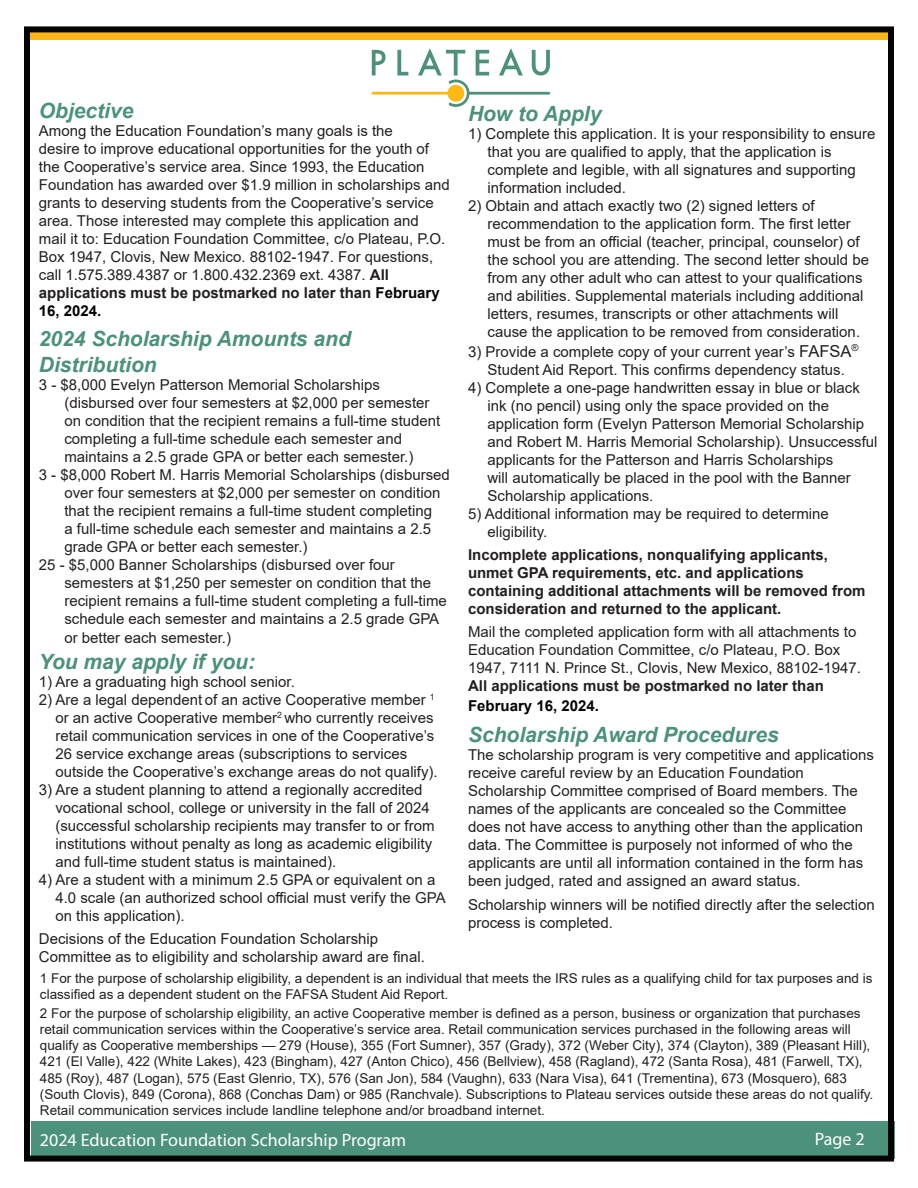
<style>
.page{position:relative;width:918px;height:1188px;background:#fff}
.page>*{position:absolute;margin:0;border:0;box-sizing:border-box;transform-origin:0 0}
.t1{font:italic 700 21px/25.2px "Arial";color:#4b917c}
.t2{font:18px "Myriad Pro";color:#fff}
.t3{font:15px/18px "Arial";color:#231f20}
.t4{font:700 15px/18px "Arial";color:#231f20}
.t5{font:700 15px "Arial";color:#040503}
.t6{font:13.5px/16.2px "Arial";color:#231f20}
.s1{font-weight:700}
.s2{font-weight:700;color:#040503}
.s3{font-size:16.5px}
</style>
<div class="page">
<div style="left:31px;top:1121px;width:864px;height:38px;background:#4b917c"></div>
<svg style="left:371px;top:48px;width:179px;height:59px"></svg>
<div style="left:29px;top:30px;width:864px;height:10px;background:#fcb619"></div>
<div style="left:24px;top:26px;width:870px;height:1136px;border:6px solid #040503"></div>
<p class="t1" style="left:39px;top:98px;width:96px">Objective</p>
<p class="t3" style="left:39px;top:121px;width:413px">Among the Education Foundation’s many goals is the<br>desire to improve educational opportunities for the youth of the Cooperative’s service area. Since 1993, the Education Foundation has awarded over $1.9 million in scholarships and grants to deserving students from the Cooperative’s service area. Those interested may complete this application and mail it to: Education Foundation Committee, c/o Plateau, P.O.<br>Box 1947, Clovis, New Mexico. 88102-1947. For questions, call 1.575.389.4387 or 1.800.432.2369 ext. 4387. <span class="s1">All applications must be postmarked no later than</span> <span class="s2">February 16, 2024.</span></p>
<p class="t1" style="left:39px;top:327px;width:313px">2024 Scholarship Amounts and<br>Distribution</p>
<p class="t3" style="left:64px;top:375px;width:378px;text-indent:-25px">3 - $8,000 Evelyn Patterson Memorial Scholarships (disbursed over four semesters at $2,000 per semester on condition that the recipient remains a full-time student completing a full-time schedule each semester and maintains a 2.5 grade GPA or better each semester.)</p>
<p class="t3" style="left:64px;top:465px;width:387px;text-indent:-25px">3 - $8,000 Robert M. Harris Memorial Scholarships (disbursed over four semesters at $2,000 per semester on condition that the recipient remains a full-time student completing<br>a full-time schedule each semester and maintains a 2.5 grade GPA or better each semester.)</p>
<p class="t3" style="left:64px;top:555px;width:384px;text-indent:-25px">25 - $5,000 Banner Scholarships (disbursed over four semesters at $1,250 per semester on condition that the recipient remains a full-time student completing a full-time schedule each semester and maintains a 2.5 grade GPA</p>
<p class="t3" style="left:64px;top:629px;width:168px">or better each semester.)</p>
<p class="t1" style="left:39px;top:649px;width:218px">You may apply if you:</p>
<p class="t3" style="left:39px;top:672px;width:258px">1) Are a graduating high school senior.</p>
<p class="t3" style="left:55px;top:690px;width:384px;text-indent:-16px">2) Are a legal dependent of an active Cooperative member <sup>1 </sup>or an active Cooperative member<sup>2</sup> who currently receives retail communication services in one of the Cooperative’s 26 service exchange areas (subscriptions to services outside the Cooperative’s exchange areas do not qualify).</p>
<p class="t3" style="left:55px;top:780px;width:381px;text-indent:-16px">3) Are a student planning to attend a regionally accredited vocational school, college or university in the fall of 2024 (successful scholarship recipients may transfer to or from institutions without penalty as long as academic eligibility and full-time student status is maintained).</p>
<p class="t3" style="left:55px;top:870px;width:392px;text-indent:-16px">4) Are a student with a minimum 2.5 GPA or equivalent on a<br>4.0 scale (an authorized school official must verify the GPA on this application).</p>
<p class="t3" style="left:39px;top:930px;width:387px">Decisions of the Education Foundation Scholarship<br>Committee as to eligibility and scholarship award are final.</p>
<p class="t1" style="left:468px;top:101px;width:135px">How to Apply</p>
<p class="t3" style="left:488px;top:124px;width:390px;text-indent:-20px">1) Complete this application. It is your responsibility to ensure that you are qualified to apply, that the application is complete and legible, with all signatures and supporting information included.</p>
<p class="t3" style="left:488px;top:196px;width:383px;text-indent:-20px">2) Obtain and attach exactly two (2) signed letters of recommendation to the application form. The first letter must be from an official (teacher, principal, counselor) of the school you are attending. The second letter should be from any other adult who can attest to your qualifications and abilities. Supplemental materials including additional letters, resumes, transcripts or other attachments will cause the application to be removed from consideration.</p>
<p class="t3" style="left:468px;top:342px;width:392px;text-align:center">3) Provide a complete copy of your current year’s <span class="s3">FAFSA</span><sup>®<br></sup>Student Aid Report. This confirms dependency status.</p>
<p class="t3" style="left:488px;top:378px;width:392px;text-indent:-20px">4) Complete a one-page handwritten essay in blue or black ink (no pencil) using only the space provided on the application form (Evelyn Patterson Memorial Scholarship and Robert M. Harris Memorial Scholarship). Unsuccessful applicants for the Patterson and Harris Scholarships<br>will automatically be placed in the pool with the Banner Scholarship applications.</p>
<p class="t3" style="left:488px;top:504px;width:343px;text-indent:-20px">5) Additional information may be required to determine eligibility.</p>
<p class="t4" style="left:468px;top:546px;width:399px">Incomplete applications, nonqualifying applicants, unmet GPA requirements, etc. and applications containing additional attachments will be removed from consideration and returned to the applicant.</p>
<p class="t3" style="left:468px;top:623px;width:394px">Mail the completed application form with all attachments to Education Foundation Committee, c/o Plateau, P.O. Box 1947, 7111 N. Prince St., Clovis, New Mexico, 88102-1947.<br><span class="s1">All applications must be postmarked no later than</span></p>
<p class="t5" style="left:468px;top:695px;width:132px">February 16, 2024.</p>
<p class="t1" style="left:468px;top:722px;width:312px">Scholarship Award Procedures</p>
<p class="t3" style="left:468px;top:745px;width:407px">The scholarship program is very competitive and applications receive careful review by an Education Foundation Scholarship Committee comprised of Board members. The names of the applicants are concealed so the Committee does not have access to anything other than the application data. The Committee is purposely not informed of who the applicants are until all information contained in the form has been judged, rated and assigned an award status.</p>
<p class="t3" style="left:468px;top:896px;width:408px">Scholarship winners will be notified directly after the selection process is completed.</p>
<p class="t6" style="left:40px;top:970px;width:834px">1 For the purpose of scholarship eligibility, a dependent is an individual that meets the IRS rules as a qualifying child for tax purposes and is classified as a dependent student on the FAFSA Student Aid Report.</p>
<p class="t6" style="left:40px;top:1005px;width:835px">2 For the purpose of scholarship eligibility, an active Cooperative member is defined as a person, business or organization that purchases retail communication services within the Cooperative’s service area. Retail communication services purchased in the following areas will qualify as Cooperative memberships — 279 (House), 355 (Fort Sumner), 357 (Grady), 372 (Weber City), 374 (Clayton), 389 (Pleasant Hill), 421 (El Valle), 422 (White Lakes), 423 (Bingham), 427 (Anton Chico), 456 (Bellview), 458 (Ragland), 472 (Santa Rosa), 481 (Farwell, TX), 485 (Roy), 487 (Logan), 575 (East Glenrio, TX), 576 (San Jon), 584 (Vaughn), 633 (Nara Visa), 641 (Trementina), 673 (Mosquero), 683 (South Clovis), 849 (Corona), 868 (Conchas Dam) or 985 (Ranchvale). Subscriptions to Plateau services outside these areas do not qualify.<br>Retail communication services include landline telephone and/or broadband internet.</p>
<p class="t2" style="left:40px;top:1128px;width:368px">2024 Education Foundation Scholarship Program</p>
<p class="t2" style="left:815px;top:1128px;width:51px">Page 2</p>
</div>
